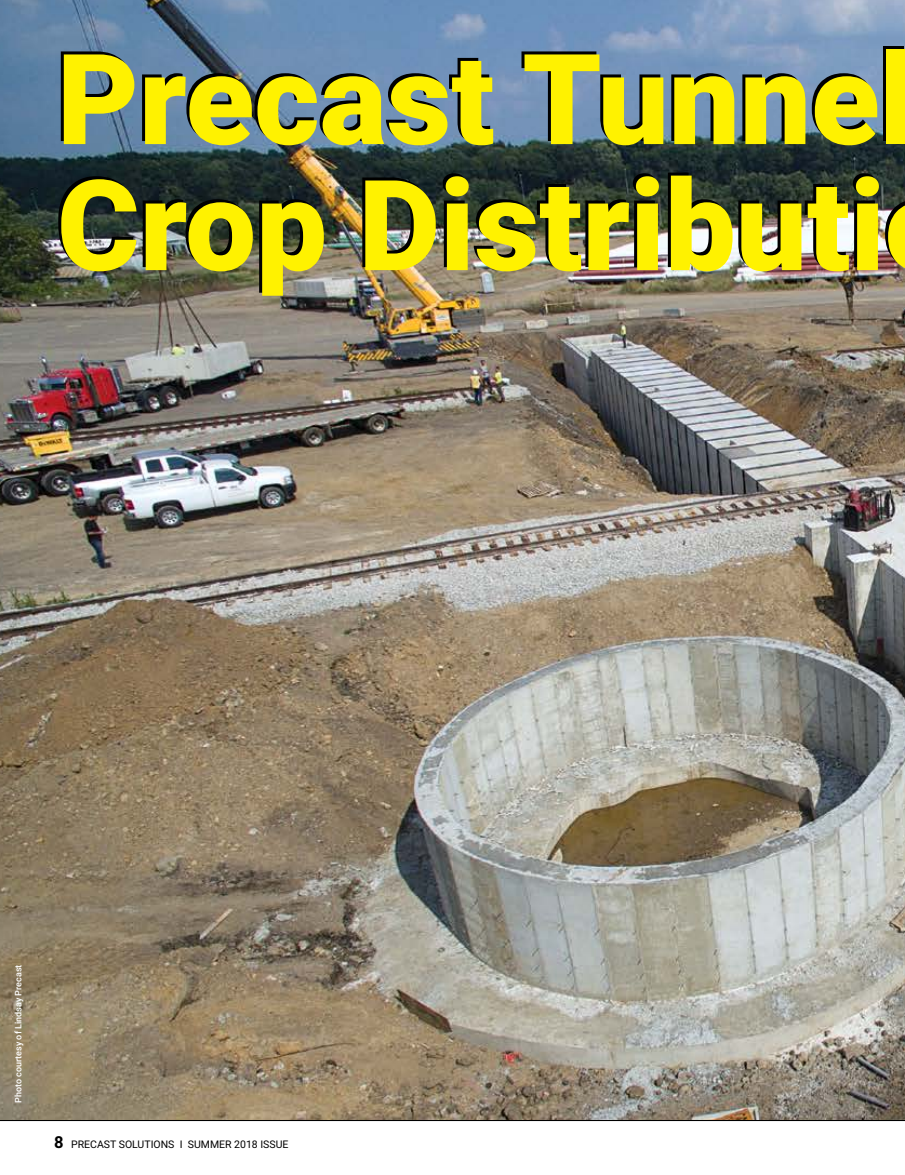
<style>
.page{position:relative;width:905px;height:1175px;background:#fff}
.page>*{position:absolute;margin:0;border:0;box-sizing:border-box;transform-origin:0 0}
.t1{font:900 126px/126px "Roboto";color:#fff200}
.t2{font:10.5px "Roboto";color:#000}
.t3{font:500 9px "Roboto";color:#fff}
.s1{font-weight:700;font-size:16.5px}
</style>
<div class="page">
<img style="left:0;top:0;width:904px;height:1120px">
<hr style="left:0;top:1120px;width:904px;height:1px;background:#000">
<h1 class="t1" style="left:57px;top:32px;width:858px">Precast Tunnel<br>Crop Distributi</h1>
<p class="t3" style="left:12px;top:1102px;width:140px;rotate:-90deg">Photo courtesy of Lindsay Precast</p>
<p class="t2" style="left:54px;top:1137px;width:236px"><span class="s1">8</span> PRECAST SOLUTIONS I SUMMER 2018 ISSUE</p>
</div>
